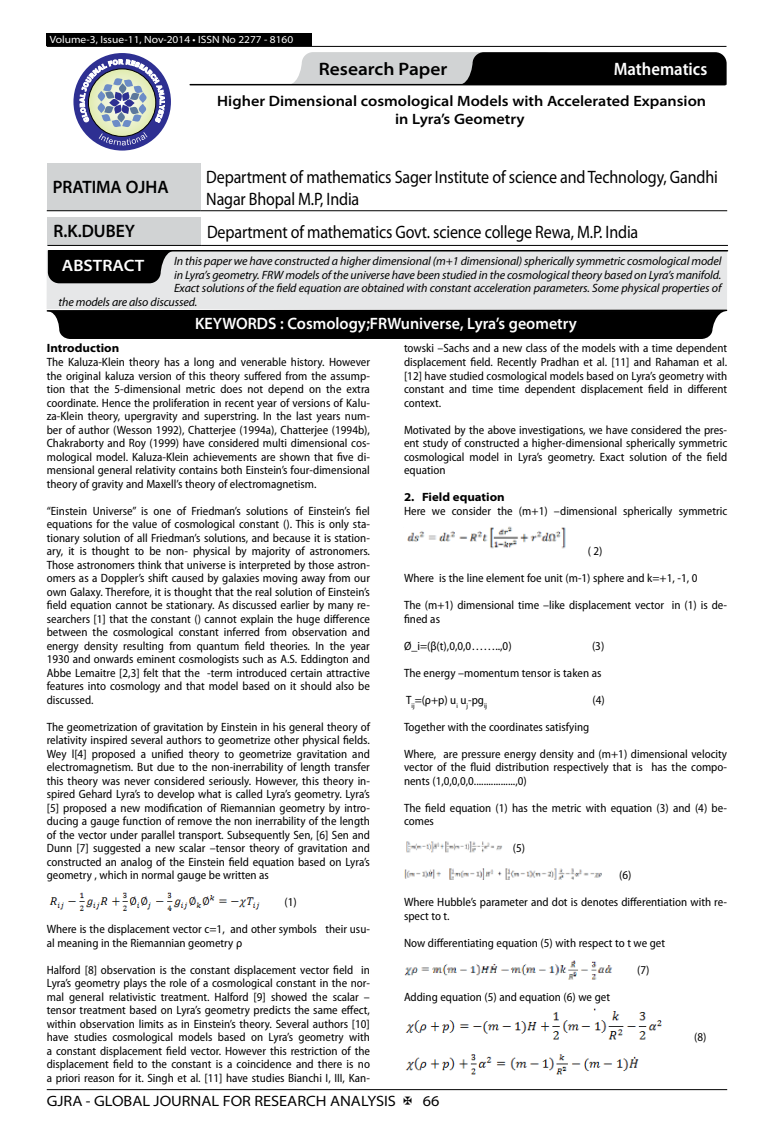
<style>
.page{position:relative;width:774px;height:1136px;background:#fff}
.page>*{position:absolute;margin:0;border:0;box-sizing:border-box;transform-origin:0 0}
.t1{font:18px/21.6px "Myriad Pro";letter-spacing:-.01em;color:#000;scale:.89 1}
.t2{font:600 semi-expanded 18px "Myriad Pro";color:#000;scale:.9 1}
.t3{font:600 semi-expanded 18px "Myriad Pro";color:#000}
.t4{font:600 semi-condensed 18px "Myriad Pro";color:#fff}
.t5{font:600 semi-expanded 16.5px "Myriad Pro";color:#fff;scale:.9 1}
.t6{font:600 semi-expanded 16.5px "Myriad Pro";color:#fff}
.t7{font:600 semi-expanded 15px/18px "Myriad Pro";color:#000;text-align:center}
.t8{font:semi-expanded 15px "Myriad Pro";color:#000}
.t9{font:semi-condensed 12px/13.5px "Myriad Pro";color:#000;text-align:justify}
.t10{font:italic 12px "Myriad Pro";letter-spacing:-.01em;color:#000}
.t11{font:700 semi-expanded 12px "Myriad Pro";color:#000}
.t12{font:semi-expanded 10.5px "Myriad Pro";color:#fff}
</style>
<div class="page">
<hr style="left:47px;top:1089px;width:680px;height:1px;background:#000">
<div style="left:47px;top:33px;width:265px;height:13px;background:#000"></div>
<hr style="left:47px;top:46px;width:679px;height:1px;background:#000">
<svg style="left:288px;top:52px;width:439px;height:33px;background:#5a5a5b"></svg>
<hr style="left:190px;top:84px;width:535px;height:1px;background:#000">
<div style="left:73px;top:53px;width:98px;height:97px;background:#2e3092;border-radius:50%"></div>
<svg style="left:80px;top:59px;width:85px;height:86px"></svg>
<div style="left:47px;top:164px;width:153px;height:47px;background:#d1d3d4"></div>
<hr style="left:47px;top:210px;width:153px;height:1px;background:#000">
<hr style="left:200px;top:210px;width:527px;height:1px;background:#000">
<div style="left:48px;top:217px;width:153px;height:28px;background:#d1d3d4"></div>
<hr style="left:48px;top:245px;width:153px;height:1px;background:#000">
<hr style="left:201px;top:245px;width:527px;height:1px;background:#000">
<div style="left:47px;top:250px;width:680px;height:59px;background:#e6e7e8"></div>
<hr style="left:49px;top:250px;width:678px;height:1px;background:#000">
<svg style="left:48px;top:251px;width:126px;height:32px;background:#161717"></svg>
<svg style="left:46px;top:309px;width:682px;height:30px;background:#1e1e1e"></svg>
<div style="left:69px;top:317px;width:634px;height:15px;background:#000"></div>
<img style="left:49px;top:892px;width:211px;height:19px">
<img style="left:407px;top:526px;width:159px;height:23px">
<img style="left:406px;top:841px;width:97px;height:12px">
<img style="left:404px;top:868px;width:198px;height:11px">
<img style="left:404px;top:960px;width:209px;height:20px">
<img style="left:405px;top:1008px;width:257px;height:67px">
<p class="t12" style="left:50px;top:34px;width:245px">Volume-3, Issue-11, Nov-2014 • ISSN No 2277 - 8160</p>
<h1 class="t3" style="left:319px;top:59px;width:130px">Research Paper</h1>
<h1 class="t4" style="left:614px;top:59px;width:95px">Mathematics</h1>
<p class="t7" style="left:217px;top:92px;width:490px">Higher Dimensional cosmological Models with Accelerated Expansion in Lyra’s Geometry</p>
<h1 class="t2" style="left:53px;top:176px;width:130px">PRATIMA OJHA</h1>
<h1 class="t1" style="left:206px;top:167px;width:576px">Department of mathematics Sager Institute of science and Technology, Gandhi<br>Nagar Bhopal M.P, India</h1>
<h1 class="t2" style="left:54px;top:221px;width:92px">R.K.DUBEY</h1>
<h1 class="t1" style="left:207px;top:222px;width:486px">Department of mathematics Govt. science college Rewa, M.P. India</h1>
<p class="t10" style="left:174px;top:255px;width:549px">In this paper we have constructed a higher dimensional (m+1 dimensional) spherically symmetric cosmological model</p>
<p class="t10" style="left:174px;top:268px;width:549px">in Lyra’s geometry. FRW models of the universe have been studied in the cosmological theory based on Lyra’s manifold.</p>
<p class="t10" style="left:174px;top:282px;width:549px">Exact solutions of the field equation are obtained with constant acceleration parameters. Some physical properties of</p>
<p class="t10" style="left:58px;top:295px;width:140px">the models are also discussed.</p>
<h2 class="t6" style="left:62px;top:256px;width:84px">ABSTRACT</h2>
<h2 class="t5" style="left:195px;top:314px;width:426px">KEYWORDS : Cosmology;FRWuniverse, Lyra’s geometry</h2>
<p class="t11" style="left:47px;top:341px;width:74px">Introduction</p>
<p class="t9" style="left:47px;top:355px;width:325px">The Kaluza-Klein theory has a long and venerable history. However the original kaluza version of this theory suffered from the assump&shy;tion that the 5-dimensional metric does not depend on the extra coordinate. Hence the proliferation in recent year of versions of Kalu&shy;za-Klein theory, upergravity and superstring. In the last years num&shy;ber of author (Wesson 1992), Chatterjee (1994a), Chatterjee (1994b), Chakraborty and Roy (1999) have considered multi dimensional cos&shy;mological model. Kaluza-Klein achievements are shown that five di&shy;mensional general relativity contains both Einstein’s four-dimensional theory of gravity and Maxell’s theory of electromagnetism.</p>
<p class="t9" style="left:47px;top:504px;width:325px">“Einstein Universe” is one of Friedman’s solutions of Einstein’s fiel equations for the value of cosmological constant (). This is only sta&shy;tionary solution of all Friedman’s solutions, and because it is station&shy;ary, it is thought to be non- physical by majority of astronomers.<br>Those astronomers think that universe is interpreted by those astron&shy;omers as a Doppler’s shift caused by galaxies moving away from our own Galaxy. Therefore, it is thought that the real solution of Einstein’s field equation cannot be stationary. As discussed earlier by many re&shy;searchers [1] that the constant () cannot explain the huge difference between the cosmological constant inferred from observation and energy density resulting from quantum field theories. In the year 1930 and onwards eminent cosmologists such as A.S. Eddington and Abbe Lemaitre [2,3] felt that the -term introduced certain attractive features into cosmology and that model based on it should also be discussed.</p>
<p class="t9" style="left:47px;top:720px;width:325px">The geometrization of gravitation by Einstein in his general theory of relativity inspired several authors to geometrize other physical fields.<br>Wey l[4] proposed a unified theory to geometrize gravitation and electromagnetism. But due to the non-inerrability of length transfer this theory was never considered seriously. However, this theory in&shy;spired Gehard Lyra’s to develop what is called Lyra’s geometry. Lyra’s [5] proposed a new modification of Riemannian geometry by intro&shy;ducing a gauge function of remove the non inerrability of the length of the vector under parallel transport. Subsequently Sen, [6] Sen and Dunn [7] suggested a new scalar –tensor theory of gravitation and constructed an analog of the Einstein field equation based on Lyra’s geometry , which in normal gauge be written as</p>
<p class="t9" style="left:284px;top:895px;width:14px">(1)</p>
<p class="t9" style="left:47px;top:922px;width:325px">Where is the displacement vector c=1, and other symbols their usu&shy;al meaning in the Riemannian geometry ρ</p>
<p class="t9" style="left:47px;top:963px;width:325px">Halford [8] observation is the constant displacement vector field in Lyra’s geometry plays the role of a cosmological constant in the nor&shy;mal general relativistic treatment. Halford [9] showed the scalar – tensor treatment based on Lyra’s geometry predicts the same effect, within observation limits as in Einstein’s theory. Several authors [10] have studies cosmological models based on Lyra’s geometry with a constant displacement field vector. However this restriction of the displacement field to the constant is a coincidence and there is no a priori reason for it. Singh et al. [11] have studies Bianchi I, III, Kan-</p>
<p class="t9" style="left:404px;top:342px;width:325px">towski –Sachs and a new class of the models with a time dependent displacement field. Recently Pradhan et al. [11] and Rahaman et al. [12] have studied cosmological models based on Lyra’s geometry with constant and time time dependent displacement field in different context.</p>
<p class="t9" style="left:404px;top:423px;width:325px">Motivated by the above investigations, we have considered the pres&shy;ent study of constructed a higher-dimensional spherically symmetric cosmological model in Lyra’s geometry. Exact solution of the field equation</p>
<p class="t11" style="left:404px;top:490px;width:102px">2. Field equation</p>
<p class="t9" style="left:404px;top:504px;width:325px">Here we consider the (m+1) –dimensional spherically symmetric</p>
<p class="t9" style="left:588px;top:544px;width:16px">( 2)</p>
<p class="t9" style="left:404px;top:571px;width:295px">Where is the line element foe unit (m-1) sphere and k=+1, -1, 0</p>
<p class="t9" style="left:404px;top:598px;width:325px">The (m+1) dimensional time –like displacement vector in (1) is de&shy;fined as</p>
<p class="t9" style="left:404px;top:639px;width:109px">Ø_i=(β(t),0,0,0……..,0)</p>
<p class="t9" style="left:592px;top:639px;width:14px">(3)</p>
<p class="t9" style="left:404px;top:666px;width:199px">The energy –momentum tensor is taken as</p>
<p class="t9" style="left:406px;top:693px;width:83px">T<sub>ij</sub>=(ρ+p) u<sub>i</sub> u<sub>j</sub>-pg<sub>ij</sub></p>
<p class="t9" style="left:592px;top:693px;width:14px">(4)</p>
<p class="t9" style="left:404px;top:720px;width:187px">Together with the coordinates satisfying</p>
<p class="t9" style="left:404px;top:747px;width:325px">Where, are pressure energy density and (m+1) dimensional velocity vector of the fluid distribution respectively that is has the compo&shy;nents (1,0,0,0,0.................,0)</p>
<p class="t9" style="left:404px;top:801px;width:325px">The field equation (1) has the metric with equation (3) and (4) be&shy;comes</p>
<p class="t9" style="left:513px;top:841px;width:14px">(5)</p>
<p class="t9" style="left:619px;top:868px;width:14px">(6)</p>
<p class="t9" style="left:404px;top:895px;width:325px">Where Hubble’s parameter and dot is denotes differentiation with re&shy;spect to t.</p>
<p class="t9" style="left:404px;top:936px;width:263px">Now differentiating equation (5) with respect to t we get</p>
<p class="t9" style="left:637px;top:963px;width:14px">(7)</p>
<p class="t9" style="left:404px;top:990px;width:208px">Adding equation (5) and equation (6) we get</p>
<p class="t9" style="left:694px;top:1030px;width:14px">(8)</p>
<p class="t8" style="left:47px;top:1092px;width:351px">GJRA - GLOBAL JOURNAL FOR RESEARCH ANALYSIS</p>
<p class="t8" style="left:423px;top:1092px;width:18px">66</p>
</div>
